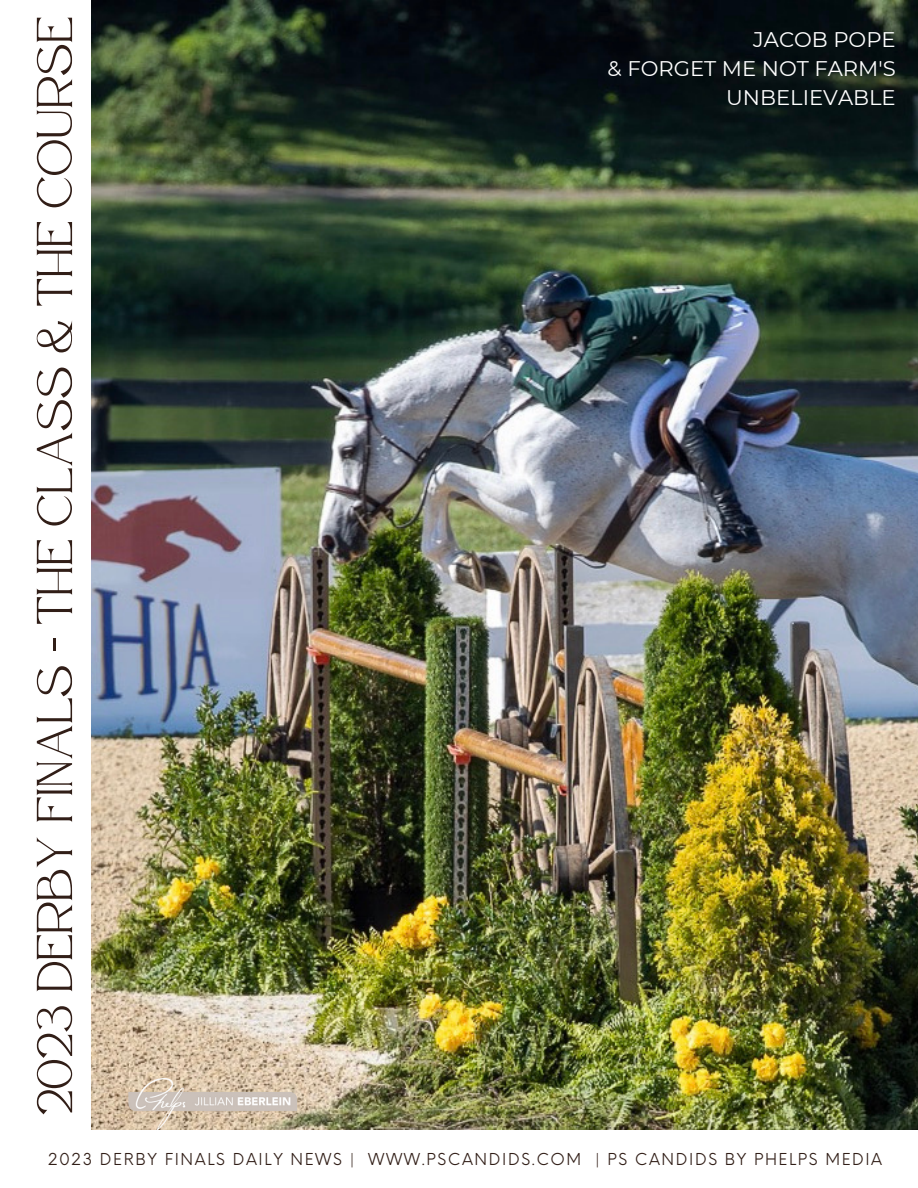
<style>
.page{position:relative;width:918px;height:1188px;background:#fff}
.page>*{position:absolute;margin:0;border:0;box-sizing:border-box;transform-origin:0 0}
.t1{font:50.4px "Atteron";color:#311e17}
.t2{font:21.15px "Montserrat";color:#fff}
.t3{font:16.05px "Neue Einstellung";letter-spacing:.1em;color:#311e17}
</style>
<div class="page">
<img style="left:92px;top:0;width:826px;height:1130px">
<img style="left:110px;top:1075px;width:208px;height:55px">
<p class="t1" style="left:25px;top:1115px;width:1100px;rotate:-90deg">2023 derby finals - THE CLASS &amp; THE COURSE</p>
<p class="t2" style="left:753px;top:26px;width:144px">JACOB POPE</p>
<p class="t2" style="left:608px;top:55px;width:290px">&amp; FORGET ME NOT FARM'S</p>
<p class="t2" style="left:726px;top:85px;width:171px">UNBELIEVABLE</p>
<p class="t3" style="left:48px;top:1144px;width:836px">2023 DERBY FINALS DAILY NEWS | WWW.PSCANDIDS.COM | PS CANDIDS BY PHELPS MEDIA</p>
</div>
